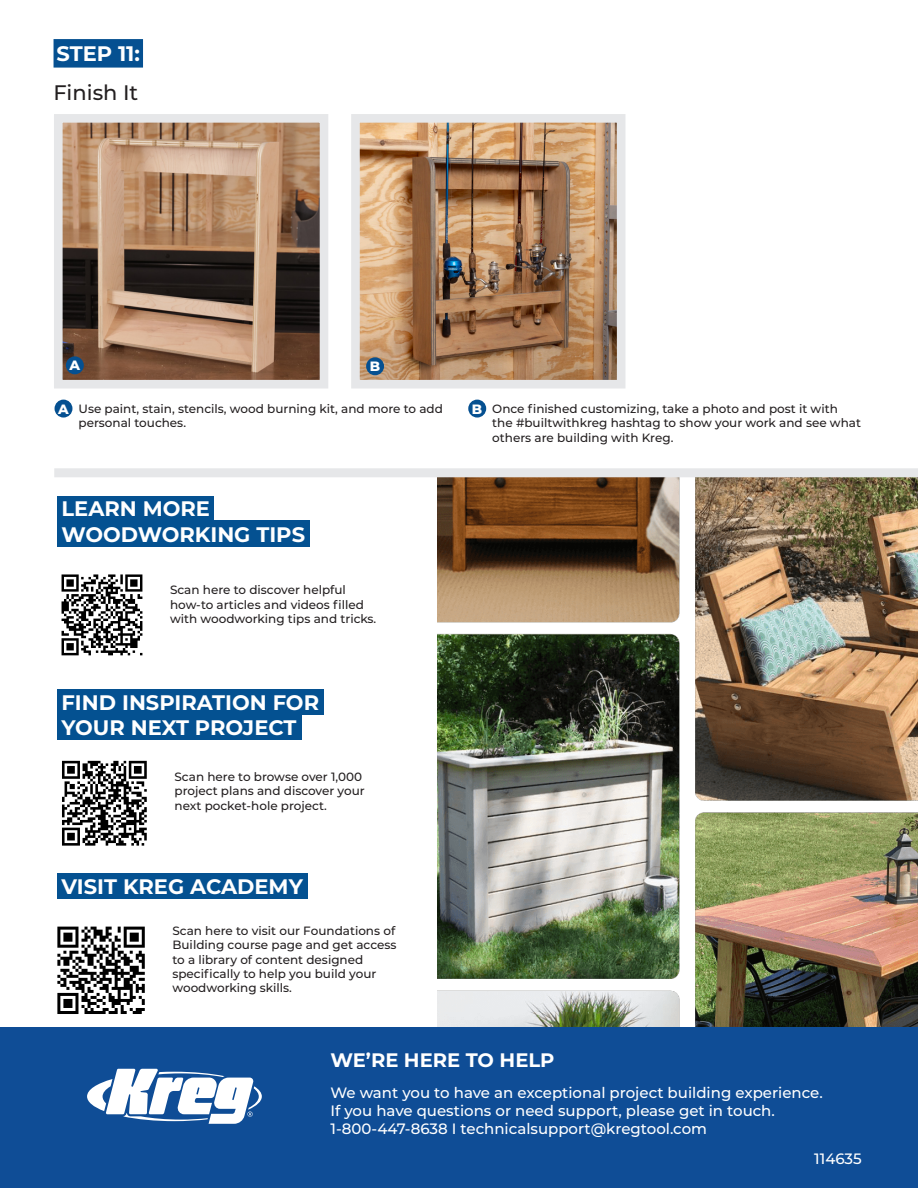
<style>
.page{position:relative;width:918px;height:1188px;background:#fff}
.page>*{position:absolute;margin:0;border:0;box-sizing:border-box;transform-origin:0 0}
.t1{font:700 21px "Montserrat";color:#fff}
.t2{font:500 21px "Montserrat";color:#231f20}
.t3{font:700 19.5px "Montserrat";color:#fff}
.t4{font:500 15px/18px "Montserrat";color:#fff}
.t5{font:800 13.5px "Montserrat";color:#fff}
.t6{font:500 12px/14.4px "Montserrat";color:#231f20}
</style>
<div class="page">
<img style="left:437px;top:477px;width:481px;height:550px">
<div style="left:54px;top:468px;width:864px;height:9px;background:#e6e7e9"></div>
<div style="left:0;top:1027px;width:918px;height:161px;background:#0f4d96"></div>
<svg style="left:87px;top:1069px;width:175px;height:55px"></svg>
<svg style="left:57px;top:927px;width:88px;height:87px"></svg>
<svg style="left:62px;top:574px;width:80px;height:81px"></svg>
<svg style="left:62px;top:761px;width:85px;height:85px"></svg>
<div style="left:57px;top:496px;width:157px;height:25px;background:#045191"></div>
<div style="left:57px;top:520px;width:252px;height:27px;background:#045191"></div>
<div style="left:57px;top:689px;width:266px;height:26px;background:#045191"></div>
<div style="left:57px;top:713px;width:245px;height:27px;background:#045191"></div>
<div style="left:57px;top:873px;width:251px;height:26px;background:#045191"></div>
<div style="left:54px;top:39px;width:89px;height:29px;background:#055091"></div>
<img style="left:64px;top:124px;width:254px;height:255px">
<div style="left:54px;top:114px;width:274px;height:275px;border:9px solid #e6e7e9"></div>
<div style="left:66px;top:356px;width:18px;height:18px;background:#055091;border-radius:50%"></div>
<div style="left:55px;top:400px;width:17px;height:18px;background:#055091;border-radius:50%"></div>
<div style="left:468px;top:400px;width:18px;height:18px;background:#055091;border-radius:50%"></div>
<img style="left:361px;top:124px;width:254px;height:255px">
<div style="left:351px;top:114px;width:274px;height:275px;border:9px solid #e6e7e9"></div>
<div style="left:366px;top:357px;width:18px;height:18px;background:#055091;border-radius:50%"></div>
<p class="t1" style="left:57px;top:38px;width:85px">STEP 11:</p>
<p class="t2" style="left:54px;top:77px;width:86px">Finish It</p>
<p class="t5" style="left:70px;top:356px;width:12px">A</p>
<p class="t5" style="left:370px;top:357px;width:12px">B</p>
<p class="t5" style="left:58px;top:399px;width:12px">A</p>
<p class="t6" style="left:79px;top:401px;width:366px">Use paint, stain, stencils, wood burning kit, and more to add personal touches.</p>
<p class="t5" style="left:472px;top:399px;width:12px">B</p>
<p class="t6" style="left:492px;top:401px;width:370px">Once finished customizing, take a photo and post it with the #builtwithkreg hashtag to show your work and see what others are building with Kreg.</p>
<p class="t1" style="left:62px;top:494px;width:150px">LEARN MORE</p>
<p class="t1" style="left:62px;top:519px;width:245px">WOODWORKING TIPS</p>
<p class="t6" style="left:170px;top:582px;width:208px">Scan here to discover helpful how-to articles and videos filled with woodworking tips and tricks.</p>
<p class="t1" style="left:62px;top:687px;width:259px">FIND INSPIRATION FOR</p>
<p class="t1" style="left:62px;top:712px;width:237px">YOUR NEXT PROJECT</p>
<p class="t6" style="left:175px;top:769px;width:192px">Scan here to browse over 1,000 project plans and discover your next pocket-hole project.</p>
<p class="t1" style="left:62px;top:871px;width:243px">VISIT KREG ACADEMY</p>
<p class="t6" style="left:172px;top:923px;width:226px">Scan here to visit our Foundations of<br>Building course page and get access to a library of content designed specifically to help you build your woodworking skills.</p>
<p class="t3" style="left:330px;top:1046px;width:226px">WE’RE HERE TO HELP</p>
<p class="t4" style="left:330px;top:1083px;width:494px">We want you to have an exceptional project building experience.<br>If you have questions or need support, please get in touch.<br>1-800-447-8638 I technicalsupport@kregtool.com</p>
<p class="t4" style="left:814px;top:1149px;width:49px">114635</p>
</div>
